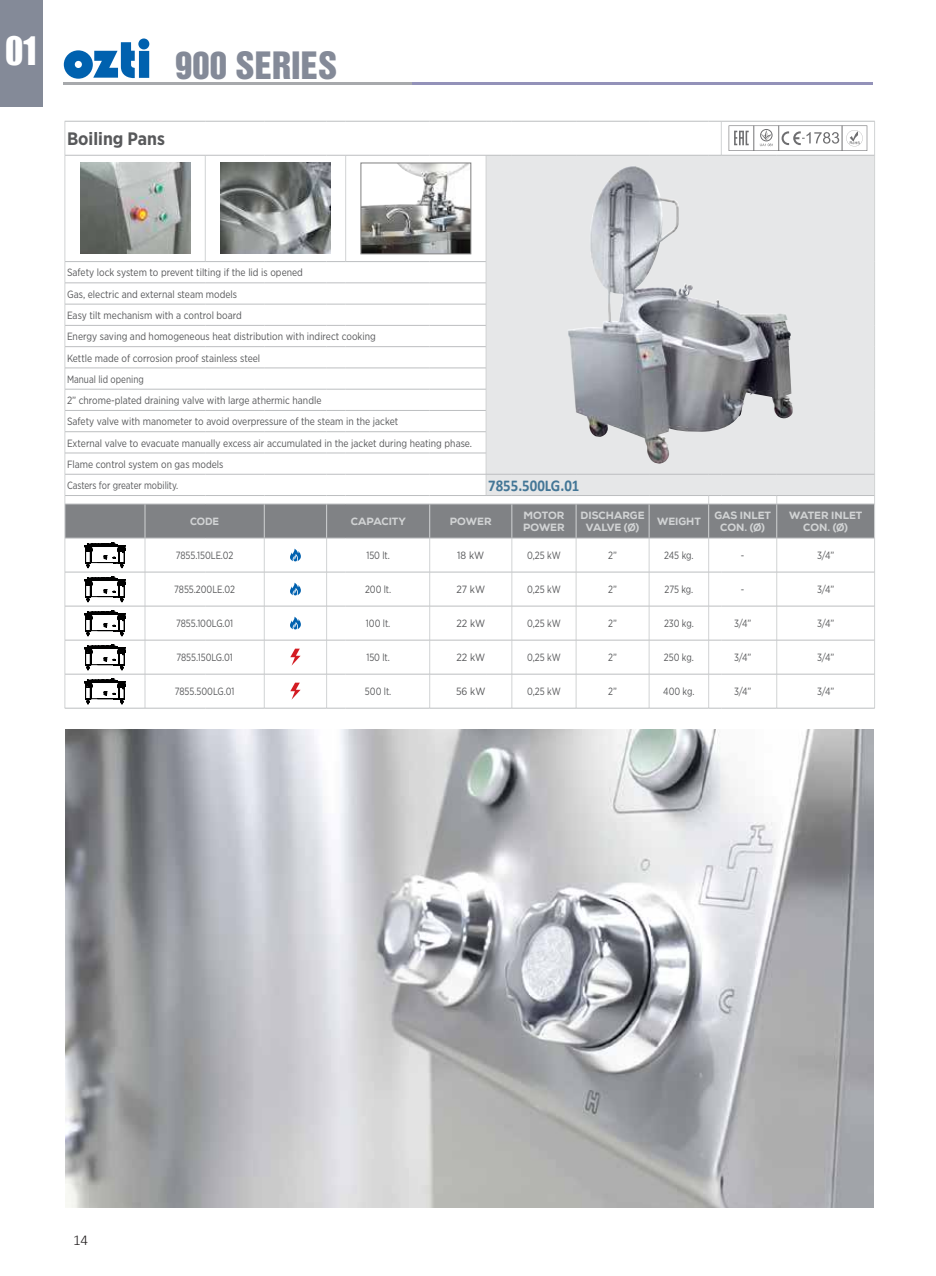
<style>
.page{position:relative;width:936px;height:1276px;background:#fff}
.page>*{position:absolute;margin:0;border:0;box-sizing:border-box;transform-origin:0 0}
.t1{font:36px "Impact";color:#fff;scale:.95 1}
.t2{font:34.5px "Helvetica Inserat";color:#848a98}
.t3{font:700 18px "Gotham Narrow";color:#58595b}
.t4{font:700 16.5px "Calibri";color:#437696;scale:.9 1}
.t5{font:300 15px "Calibri";color:#231f20}
.t6{font:10.5px/21.3px "Gotham Narrow";color:#58595b;scale:.95 1}
.t7{font:10.5px "Gotham Narrow";color:#58595b;scale:.9 1}
.t8{font:800 10.5px/12.6px "Nexa";color:#d1d3d4;text-align:center}
.t9{font:10.5px "Gotham Narrow";color:#58595b}
.t10{font:800 10.5px "Nexa";color:#d1d3d4;scale:.95 1}
</style>
<div class="page">
<div style="left:0;top:0;width:43px;height:106px;background:#848a98"></div>
<div style="left:487px;top:156px;width:387px;height:105px;background:#e6e7e8"></div>
<hr style="left:65px;top:121px;width:1px;height:34px;background:#d1d3d4">
<hr style="left:721px;top:121px;width:1px;height:34px;background:#d1d3d4">
<hr style="left:874px;top:121px;width:1px;height:34px;background:#d1d3d4">
<hr style="left:65px;top:155px;width:1px;height:107px;background:#d1d3d4">
<hr style="left:205px;top:155px;width:1px;height:106px;background:#d1d3d4">
<hr style="left:345px;top:155px;width:1px;height:106px;background:#d1d3d4">
<hr style="left:486px;top:155px;width:1px;height:107px;background:#d1d3d4">
<hr style="left:874px;top:155px;width:1px;height:107px;background:#d1d3d4">
<hr style="left:65px;top:121px;width:80px;height:1px;background:#bcbec0">
<hr style="left:145px;top:121px;width:60px;height:1px;background:#bcbec0">
<hr style="left:205px;top:121px;width:59px;height:1px;background:#bcbec0">
<hr style="left:264px;top:121px;width:62px;height:1px;background:#bcbec0">
<svg style="left:326px;top:121px;width:19px;height:1px"></svg>
<hr style="left:345px;top:121px;width:84px;height:1px;background:#bcbec0">
<hr style="left:429px;top:121px;width:57px;height:1px;background:#bcbec0">
<svg style="left:486px;top:121px;width:26px;height:1px"></svg>
<hr style="left:512px;top:121px;width:64px;height:1px;background:#bcbec0">
<hr style="left:576px;top:121px;width:73px;height:1px;background:#bcbec0">
<hr style="left:649px;top:121px;width:59px;height:1px;background:#bcbec0">
<svg style="left:708px;top:121px;width:13px;height:1px"></svg>
<hr style="left:721px;top:121px;width:55px;height:1px;background:#bcbec0">
<hr style="left:776px;top:121px;width:98px;height:1px;background:#bcbec0">
<hr style="left:65px;top:155px;width:80px;height:1px;background:#bcbec0">
<hr style="left:145px;top:155px;width:60px;height:1px;background:#bcbec0">
<hr style="left:205px;top:155px;width:59px;height:1px;background:#bcbec0">
<hr style="left:264px;top:155px;width:62px;height:1px;background:#bcbec0">
<svg style="left:326px;top:155px;width:19px;height:1px"></svg>
<hr style="left:345px;top:155px;width:84px;height:1px;background:#bcbec0">
<hr style="left:429px;top:155px;width:57px;height:1px;background:#bcbec0">
<svg style="left:487px;top:155px;width:25px;height:1px"></svg>
<hr style="left:512px;top:155px;width:64px;height:1px;background:#bcbec0">
<hr style="left:576px;top:155px;width:73px;height:1px;background:#bcbec0">
<hr style="left:649px;top:155px;width:59px;height:1px;background:#bcbec0">
<svg style="left:708px;top:155px;width:13px;height:1px"></svg>
<hr style="left:721px;top:155px;width:55px;height:1px;background:#bcbec0">
<hr style="left:776px;top:155px;width:98px;height:1px;background:#bcbec0">
<svg style="left:728px;top:125px;width:139px;height:26px"></svg>
<img style="left:80px;top:163px;width:110px;height:91px">
<img style="left:220px;top:163px;width:110px;height:91px">
<img style="left:362px;top:165px;width:107px;height:87px">
<div style="left:360px;top:163px;width:111px;height:91px;border:1px solid #808080"></div>
<img style="left:567px;top:166px;width:226px;height:95px">
<svg style="left:65px;top:261px;width:810px;height:448px"></svg>
<hr style="left:64px;top:82px;width:348px;height:3px;background:#a7a9ac">
<hr style="left:412px;top:82px;width:460px;height:3px;background:#9392b9">
<svg style="left:64px;top:38px;width:85px;height:41px"></svg>
<img style="left:65px;top:729px;width:808px;height:479px">
<h1 class="t1" style="left:5px;top:23px;width:35px">01</h1>
<h2 class="t2" style="left:175px;top:45px;width:164px">900 SERIES</h2>
<h3 class="t3" style="left:67px;top:128px;width:99px">Boiling Pans</h3>
<p class="t6" style="left:67px;top:262px;width:428px">Safety lock system to prevent tilting if the lid is opened<br>Gas, electric and external steam models<br>Easy tilt mechanism with a control board<br>Energy saving and homogeneous heat distribution with indirect cooking<br>Kettle made of corrosion proof stainless steel<br>Manual lid opening<br>2” chrome-plated draining valve with large athermic handle<br>Safety valve with manometer to avoid overpressure of the steam in the jacket<br>External valve to evacuate manually excess air accumulated in the jacket during heating phase.<br>Flame control system on gas models<br>Casters for greater mobility.</p>
<h3 class="t4" style="left:488px;top:474px;width:103px">7855.500LG.01</h3>
<p class="t10" style="left:190px;top:514px;width:32px">CODE</p>
<p class="t8" style="left:351px;top:515px;width:56px">CAPACITY</p>
<p class="t8" style="left:450px;top:515px;width:43px">POWER</p>
<p class="t8" style="left:523px;top:509px;width:43px;text-align:left">MOTOR<br>POWER</p>
<p class="t8" style="left:580px;top:509px;width:66px">DISCHARGE<br>VALVE (Ø)</p>
<p class="t8" style="left:657px;top:515px;width:45px">WEIGHT</p>
<p class="t8" style="left:714px;top:509px;width:58px">GAS INLET<br>CON. (Ø)</p>
<p class="t8" style="left:789px;top:509px;width:75px">WATER INLET<br>CON. (Ø)</p>
<p class="t7" style="left:176px;top:549px;width:66px">7855.150LE.02</p>
<p class="t7" style="left:366px;top:549px;width:28px">150 lt.</p>
<p class="t9" style="left:457px;top:549px;width:28px">18 kW</p>
<p class="t7" style="left:527px;top:549px;width:39px">0,25 kW</p>
<p class="t7" style="left:608px;top:549px;width:11px">2”</p>
<p class="t7" style="left:664px;top:549px;width:34px">245 kg.</p>
<p class="t7" style="left:741px;top:549px;width:5px">-</p>
<p class="t7" style="left:817px;top:549px;width:21px">3/4”</p>
<p class="t7" style="left:174px;top:583px;width:69px">7855.200LE.02</p>
<p class="t7" style="left:365px;top:583px;width:31px">200 lt.</p>
<p class="t9" style="left:456px;top:583px;width:30px">27 kW</p>
<p class="t7" style="left:527px;top:583px;width:39px">0,25 kW</p>
<p class="t7" style="left:608px;top:583px;width:11px">2”</p>
<p class="t7" style="left:664px;top:583px;width:33px">275 kg.</p>
<p class="t7" style="left:741px;top:583px;width:5px">-</p>
<p class="t7" style="left:817px;top:583px;width:21px">3/4”</p>
<p class="t7" style="left:176px;top:617px;width:65px">7855.100LG.01</p>
<p class="t7" style="left:366px;top:617px;width:29px">100 lt.</p>
<p class="t9" style="left:456px;top:617px;width:30px">22 kW</p>
<p class="t7" style="left:527px;top:617px;width:39px">0,25 kW</p>
<p class="t7" style="left:608px;top:617px;width:11px">2”</p>
<p class="t7" style="left:664px;top:617px;width:35px">230 kg.</p>
<p class="t7" style="left:734px;top:617px;width:21px">3/4”</p>
<p class="t7" style="left:817px;top:617px;width:21px">3/4”</p>
<p class="t7" style="left:176px;top:651px;width:64px">7855.150LG.01</p>
<p class="t7" style="left:366px;top:651px;width:28px">150 lt.</p>
<p class="t9" style="left:456px;top:651px;width:30px">22 kW</p>
<p class="t7" style="left:527px;top:651px;width:39px">0,25 kW</p>
<p class="t7" style="left:608px;top:651px;width:11px">2”</p>
<p class="t7" style="left:664px;top:651px;width:35px">250 kg.</p>
<p class="t7" style="left:734px;top:651px;width:21px">3/4”</p>
<p class="t7" style="left:817px;top:651px;width:21px">3/4”</p>
<p class="t7" style="left:175px;top:685px;width:68px">7855.500LG.01</p>
<p class="t7" style="left:365px;top:685px;width:31px">500 lt.</p>
<p class="t9" style="left:456px;top:685px;width:31px">56 kW</p>
<p class="t7" style="left:527px;top:685px;width:39px">0,25 kW</p>
<p class="t7" style="left:608px;top:685px;width:11px">2”</p>
<p class="t7" style="left:663px;top:685px;width:36px">400 kg.</p>
<p class="t7" style="left:734px;top:685px;width:21px">3/4”</p>
<p class="t7" style="left:817px;top:685px;width:21px">3/4”</p>
<h3 class="t5" style="left:73px;top:1230px;width:17px">14</h3>
</div>
